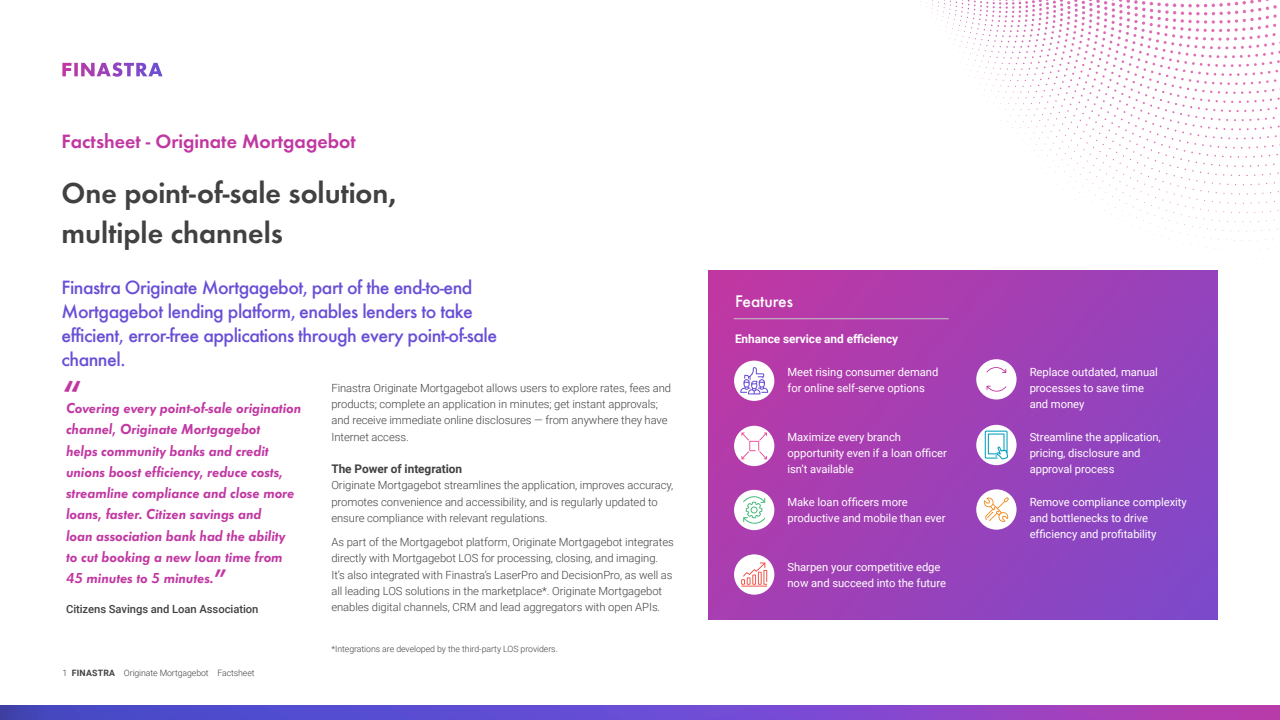
<style>
.page{position:relative;width:1280px;height:720px;background:#fff}
.page>*{position:absolute;margin:0;border:0;box-sizing:border-box;transform-origin:0 0}
.t1{font:600 40px "Futura EF";color:#c137a2}
.t2{font:600 30px/40px "Futura EF";color:#414141}
.t3{font:500 20px/24.1px "Futura EF";letter-spacing:-.025em;color:#694ed6}
.t4{font:600 20px "Futura EF";color:#c137a2}
.t5{font:500 17.5px "Futura EF";letter-spacing:-.005em;color:#fff}
.t6{font:italic 600 15px/21.2px "Futura EF";letter-spacing:-.005em;color:#c137a2}
.t7{font:700 11.88px "Roboto";letter-spacing:-.005em;color:#fff}
.t8{font:700 11.88px "Roboto";letter-spacing:-.005em;color:#414141}
.t9{font:300 11.25px/16.2px "Roboto";letter-spacing:-.005em;color:#414141}
.t10{font:11.25px/16.2px "Roboto";letter-spacing:-.005em;color:#fff}
.t11{font:500 11.25px "Roboto";letter-spacing:-.005em;color:#414141}
.t12{font:300 8.75px "Roboto";letter-spacing:-.01em;color:#414141}
.s1{font-family:"Calibri";font-weight:700}
.s2{font-family:"Calibri";font-weight:400}
.s3{font-style:normal;font-size:27.5px}
.s4{font-weight:700}
</style>
<div class="page">
<svg style="left:0;top:705px;width:1280px;height:15px"></svg>
<svg style="left:62px;top:62px;width:101px;height:15px"></svg>
<div style="left:708px;top:270px;width:510px;height:349px;background:linear-gradient(to right,#b63aa9,#8746c4)"></div>
<hr style="left:734px;top:318px;width:215px;height:1px;background:#c7c8ca">
<div style="left:734px;top:361px;width:40px;height:40px;background:#fff;border-radius:50%"></div>
<div style="left:734px;top:426px;width:40px;height:40px;background:#fff;border-radius:50%"></div>
<div style="left:976px;top:359px;width:41px;height:41px;background:#fff;border-radius:50%"></div>
<div style="left:734px;top:490px;width:40px;height:40px;background:#fff;border-radius:50%"></div>
<svg style="left:976px;top:425px;width:41px;height:40px"></svg>
<div style="left:734px;top:554px;width:40px;height:41px;background:#fff;border-radius:50%"></div>
<div style="left:976px;top:489px;width:41px;height:41px;background:#fff;border-radius:50%"></div>
<svg style="left:741px;top:432px;width:26px;height:27px"></svg>
<svg style="left:987px;top:367px;width:19px;height:25px"></svg>
<svg style="left:985px;top:431px;width:23px;height:28px"></svg>
<svg style="left:983px;top:497px;width:26px;height:25px"></svg>
<svg style="left:743px;top:496px;width:22px;height:28px"></svg>
<svg style="left:741px;top:563px;width:26px;height:24px"></svg>
<svg style="left:740px;top:367px;width:28px;height:27px"></svg>
<h3 class="t4" style="left:62px;top:130px;width:296px">Factsheet - Originate Mortgagebot</h3>
<h2 class="t2" style="left:62px;top:173px;width:336px">One point-of-sale solution<span class="s1">, </span>multiple channels</h2>
<h3 class="t3" style="left:62px;top:275px;width:437px">Finastra Originate Mortgagebot<span class="s2">,</span> part of the end-to-end Mortgagebot lending platform<span class="s2">,</span> enables lenders to take efficient<span class="s2">,</span> error‑free applications through every point‑of‑sale channel.</h3>
<p class="t9" style="left:331px;top:379px;width:341px">Finastra Originate Mortgagebot allows users to explore rates, fees and products; complete an application in minutes; get instant approvals; and receive immediate online disclosures — from anywhere they have Internet access.</p>
<p class="t8" style="left:331px;top:461px;width:132px">The Power of integration</p>
<p class="t9" style="left:331px;top:477px;width:343px">Originate Mortgagebot streamlines the application, improves accuracy, promotes convenience and accessibility, and is regularly updated to ensure compliance with relevant regulations.</p>
<p class="t9" style="left:331px;top:534px;width:344px">As part of the Mortgagebot platform, Originate Mortgagebot integrates directly with Mortgagebot LOS for processing, closing, and imaging.<br>It’s also integrated with Finastra’s LaserPro and DecisionPro, as well as all leading LOS solutions in the marketplace*. Originate Mortgagebot enables digital channels, CRM and lead aggregators with open APIs.</p>
<p class="t12" style="left:331px;top:643px;width:228px">*Integrations are developed by the third-party LOS providers.</p>
<h1 class="t1" style="left:62px;top:371px;width:21px">“</h1>
<p class="t6" style="left:66px;top:398px;width:237px">Covering every point‑of‑sale origination channel, Originate Mortgagebot<br>helps community banks and credit unions boost efficiency, reduce costs, streamline compliance and close more loans, faster. Citizen savings and<br>loan association bank had the ability<br>to cut booking a new loan time from 45 minutes to 5 minutes.<span class="s3">”</span></p>
<p class="t11" style="left:66px;top:601px;width:194px">Citizens Savings and Loan Association</p>
<p class="t12" style="left:62px;top:667px;width:194px">1 <span class="s4">FINASTRA</span> Originate Mortgagebot Factsheet</p>
<h3 class="t5" style="left:735px;top:291px;width:59px">Features</h3>
<p class="t7" style="left:735px;top:331px;width:165px">Enhance service and efficiency</p>
<p class="t10" style="left:788px;top:363px;width:152px">Meet rising consumer demand for online self-serve options</p>
<p class="t10" style="left:788px;top:428px;width:161px">Maximize every branch opportunity even if a loan officer isn’t available</p>
<p class="t10" style="left:788px;top:493px;width:160px">Make loan officers more productive and mobile than ever</p>
<p class="t10" style="left:788px;top:558px;width:160px">Sharpen your competitive edge now and succeed into the future</p>
<p class="t10" style="left:1030px;top:363px;width:130px">Replace outdated, manual processes to save time and money</p>
<p class="t10" style="left:1030px;top:428px;width:133px">Streamline the application, pricing, disclosure and approval process</p>
<p class="t10" style="left:1030px;top:493px;width:159px">Remove compliance complexity and bottlenecks to drive efficiency and profitability</p>
</div>
